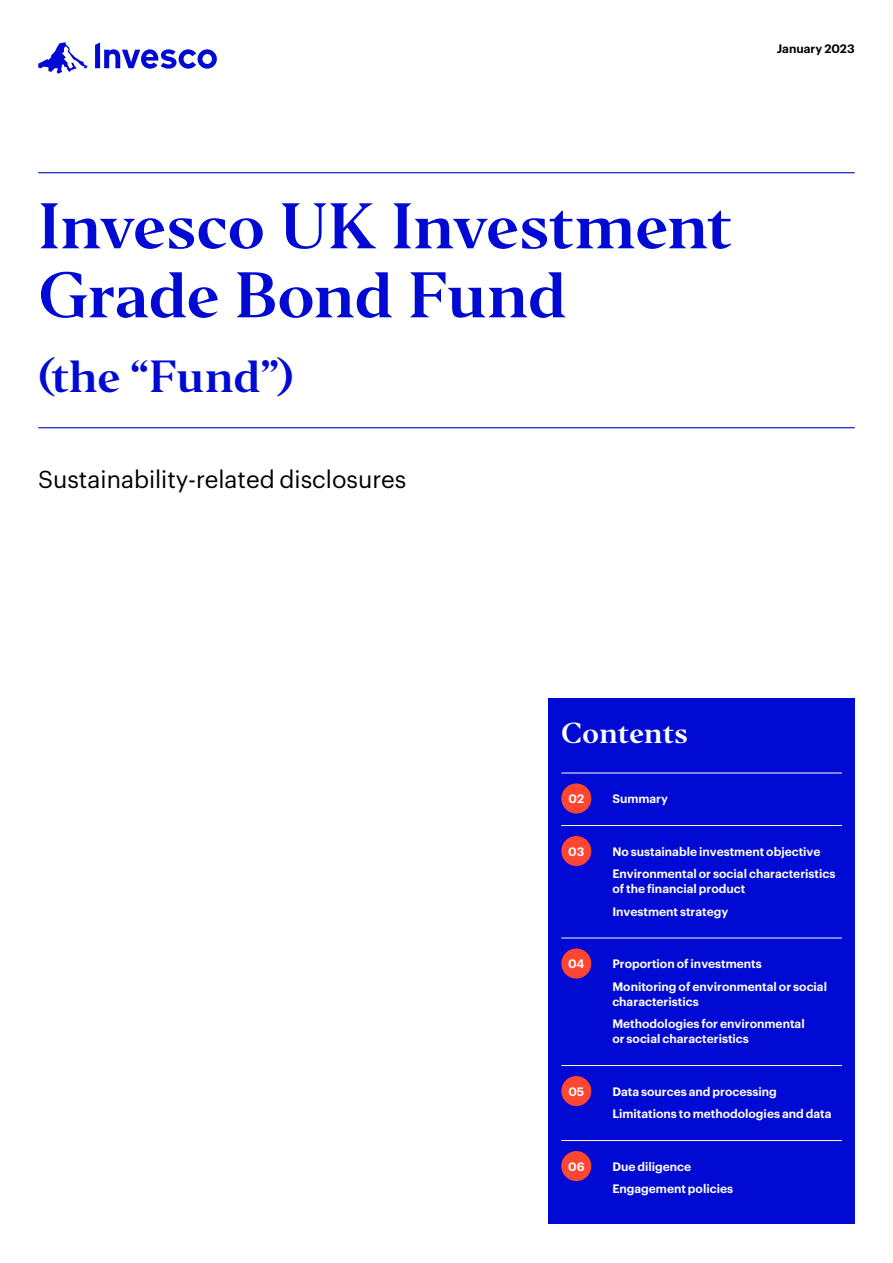
<style>
.page{position:relative;width:893px;height:1263px;background:#fff}
.page>*{position:absolute;margin:0;border:0;box-sizing:border-box;transform-origin:0 0}
.t1{font:60px/69px "Invesco Editor";letter-spacing:-.02em;color:#000ad2}
.t2{font:42px "Invesco Editor";letter-spacing:-.01em;color:#000ad2}
.t3{font:27px "Invesco Editor";color:#fff}
.t4{font:24px "Graphik";color:#000}
.t5{font:600 12px/22.5px "Graphik";color:#fff}
.t6{font:600 12px "Graphik";color:#000}
</style>
<div class="page">
<svg style="left:38px;top:43px;width:50px;height:31px"></svg>
<svg style="left:95px;top:43px;width:122px;height:26px"></svg>
<hr style="left:38px;top:172px;width:817px;height:1px;background:#000ad2">
<hr style="left:38px;top:427px;width:817px;height:1px;background:#000ad2">
<div style="left:549px;top:698px;width:306px;height:525px;background:#000ad2"></div>
<hr style="left:561px;top:773px;width:281px;height:1px;background:#fff">
<hr style="left:561px;top:825px;width:281px;height:1px;background:#fff">
<hr style="left:561px;top:938px;width:281px;height:1px;background:#fff">
<hr style="left:561px;top:1065px;width:281px;height:1px;background:#fff">
<hr style="left:561px;top:1140px;width:281px;height:1px;background:#fff">
<div style="left:561px;top:783px;width:30px;height:30px;background:#ff4632;border-radius:50%"></div>
<div style="left:561px;top:836px;width:30px;height:30px;background:#ff4632;border-radius:50%"></div>
<div style="left:561px;top:948px;width:30px;height:30px;background:#ff4632;border-radius:50%"></div>
<div style="left:561px;top:1076px;width:30px;height:30px;background:#ff4632;border-radius:50%"></div>
<div style="left:561px;top:1151px;width:30px;height:30px;background:#ff4632;border-radius:50%"></div>
<p class="t6" style="left:777px;top:40px;width:79px">January 2023</p>
<h1 class="t1" style="left:38px;top:192px;width:696px">Invesco UK Investment<br>Grade Bond Fund</h1>
<h2 class="t2" style="left:38px;top:350px;width:257px">(the “Fund”)</h2>
<h3 class="t4" style="left:38px;top:462px;width:370px">Sustainability-related disclosures</h3>
<h3 class="t3" style="left:561px;top:716px;width:128px">Contents</h3>
<p class="t5" style="left:568px;top:787px;width:17px">02</p>
<p class="t5" style="left:612px;top:787px;width:57px">Summary</p>
<p class="t5" style="left:568px;top:839px;width:18px">03</p>
<p class="t5" style="left:612px;top:839px;width:225px">No sustainable investment objective<br>Environmental or social characteristics</p>
<p class="t5" style="left:612px;top:877px;width:134px">of the financial product<br>Investment strategy</p>
<p class="t5" style="left:568px;top:952px;width:18px">04</p>
<p class="t5" style="left:612px;top:952px;width:216px">Proportion of investments<br>Monitoring of environmental or social</p>
<p class="t5" style="left:612px;top:989px;width:194px">characteristics<br>Methodologies for environmental</p>
<p class="t5" style="left:612px;top:1027px;width:138px">or social characteristics</p>
<p class="t5" style="left:568px;top:1079px;width:17px">05</p>
<p class="t5" style="left:612px;top:1079px;width:221px">Data sources and processing<br>Limitations to methodologies and data</p>
<p class="t5" style="left:568px;top:1154px;width:18px">06</p>
<p class="t5" style="left:612px;top:1154px;width:122px">Due diligence<br>Engagement policies</p>
</div>
